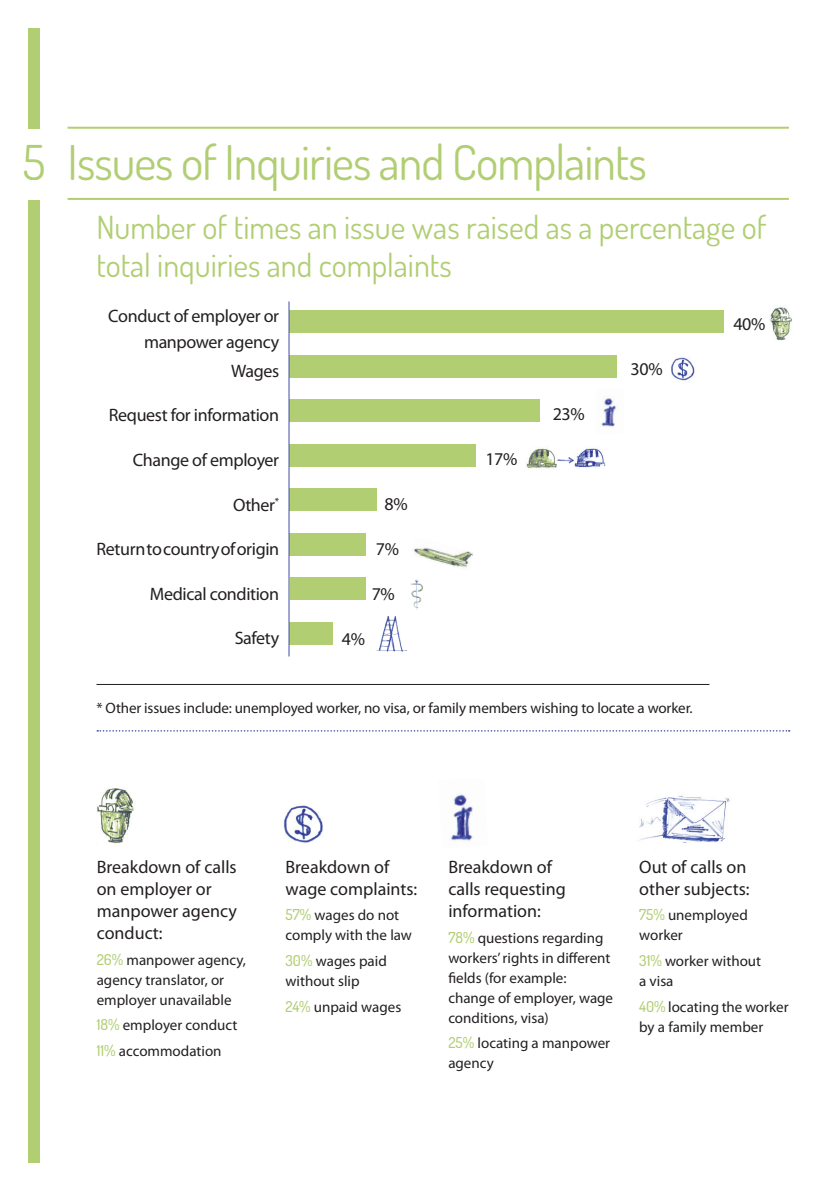
<style>
.page{position:relative;width:840px;height:1191px;background:#fff}
.page>*{position:absolute;margin:0;border:0;box-sizing:border-box;transform-origin:0 0}
.t1{font:48px "Dosis";letter-spacing:-.02em;color:#b1ce73}
.t2{font:32px/38px "Dosis";color:#b1ce73}
.t3{font:18px/22px "Myriad Pro";letter-spacing:-.01em;color:#231f20}
.t4{font:15px/20px "Myriad Pro";color:#231f20}
.s1{font-family:"Dosis";font-weight:500;color:#b1ce73}
</style>
<div class="page">
<img style="left:639px;top:795px;width:91px;height:48px">
<div style="left:289px;top:310px;width:434px;height:23px;background:#b1ce73"></div>
<div style="left:289px;top:355px;width:327px;height:22px;background:#b1ce73"></div>
<div style="left:289px;top:399px;width:250px;height:23px;background:#b1ce73"></div>
<div style="left:289px;top:444px;width:186px;height:22px;background:#b1ce73"></div>
<div style="left:289px;top:488px;width:87px;height:23px;background:#b1ce73"></div>
<div style="left:289px;top:533px;width:77px;height:22px;background:#b1ce73"></div>
<div style="left:290px;top:577px;width:75px;height:23px;background:#b1ce73"></div>
<div style="left:289px;top:622px;width:43px;height:22px;background:#b1ce73"></div>
<hr style="left:68px;top:127px;width:720px;height:2px;background:#b1ce73">
<hr style="left:68px;top:198px;width:720px;height:2px;background:#b1ce73">
<hr style="left:96px;top:684px;width:613px;height:1px;background:#231f20">
<svg style="left:97px;top:730px;width:692px;height:1px"></svg>
<img style="left:97px;top:788px;width:37px;height:56px">
<img style="left:283px;top:805px;width:40px;height:38px">
<img style="left:451px;top:794px;width:22px;height:47px">
<img style="left:671px;top:357px;width:24px;height:24px">
<img style="left:601px;top:398px;width:15px;height:29px">
<hr style="left:288px;top:301px;width:1px;height:355px;background:#3f4ea1">
<img style="left:769px;top:307px;width:23px;height:33px">
<img style="left:526px;top:448px;width:31px;height:21px">
<img style="left:574px;top:448px;width:32px;height:20px">
<img style="left:553px;top:456px;width:23px;height:9px">
<img style="left:413px;top:547px;width:60px;height:20px">
<img style="left:410px;top:579px;width:13px;height:31px">
<img style="left:376px;top:616px;width:31px;height:36px">
<div style="left:28px;top:200px;width:11px;height:962px;background:#b1ce73"></div>
<div style="left:28px;top:28px;width:11px;height:101px;background:#b1ce73"></div>
<h1 class="t1" style="left:23px;top:131px;width:24px">5</h1>
<h1 class="t1" style="left:68px;top:131px;width:580px">Issues of Inquiries and Complaints</h1>
<h2 class="t2" style="left:96px;top:208px;width:671px">Number of times an issue was raised as a percentage of total inquiries and complaints</h2>
<p class="t3" style="left:108px;top:303px;width:172px;line-height:26px;text-align:right">Conduct of employer or manpower agency</p>
<p class="t3" style="left:231px;top:359px;width:50px">Wages</p>
<p class="t3" style="left:109px;top:404px;width:172px">Request for information</p>
<p class="t3" style="left:133px;top:448px;width:148px">Change of employer</p>
<p class="t3" style="left:233px;top:493px;width:48px">Other<sup>*</sup></p>
<p class="t3" style="left:96px;top:538px;width:184px">Return to country of origin</p>
<p class="t3" style="left:150px;top:582px;width:131px">Medical condition</p>
<p class="t3" style="left:234px;top:627px;width:46px">Safety</p>
<p class="t3" style="left:384px;top:493px;width:25px">8%</p>
<p class="t3" style="left:375px;top:538px;width:25px">7%</p>
<p class="t3" style="left:371px;top:583px;width:25px">7%</p>
<p class="t3" style="left:342px;top:628px;width:25px">4%</p>
<p class="t3" style="left:485px;top:448px;width:34px">17%</p>
<p class="t3" style="left:552px;top:403px;width:34px">23%</p>
<p class="t3" style="left:630px;top:358px;width:34px">30%</p>
<p class="t4" style="left:96px;top:698px;width:597px">* Other issues include: unemployed worker, no visa, or family members wishing to locate a worker.</p>
<p class="t3" style="left:733px;top:313px;width:34px">40%</p>
<p class="t3" style="left:97px;top:855px;width:142px">Breakdown of calls on employer or manpower agency conduct:</p>
<p class="t4" style="left:97px;top:949px;width:151px"><span class="s1">26%</span> manpower agency, agency translator, or employer unavailable</p>
<p class="t4" style="left:97px;top:1012px;width:142px;line-height:25.6px"><span class="s1">18%</span> employer conduct<br><span class="s1">11%</span> accommodation</p>
<p class="t3" style="left:285px;top:855px;width:133px">Breakdown of wage complaints:</p>
<p class="t4" style="left:285px;top:905px;width:128px"><span class="s1">57%</span> wages do not comply with the law</p>
<p class="t4" style="left:285px;top:951px;width:103px"><span class="s1">30%</span> wages paid without slip</p>
<p class="t4" style="left:285px;top:996px;width:117px"><span class="s1">24%</span> unpaid wages</p>
<p class="t3" style="left:448px;top:855px;width:119px">Breakdown of calls requesting information:</p>
<p class="t4" style="left:448px;top:927px;width:166px"><span class="s1">78%</span> questions regarding workers’ rights in different fields (for example: change of employer, wage conditions, visa)</p>
<p class="t4" style="left:448px;top:1033px;width:163px"><span class="s1">25%</span> locating a manpower agency</p>
<p class="t3" style="left:639px;top:855px;width:112px">Out of calls on other subjects:</p>
<p class="t4" style="left:639px;top:905px;width:110px"><span class="s1">75%</span> unemployed worker</p>
<p class="t4" style="left:639px;top:951px;width:123px"><span class="s1">31%</span> worker without a visa</p>
<p class="t4" style="left:639px;top:996px;width:151px"><span class="s1">40%</span> locating the worker by a family member</p>
</div>
